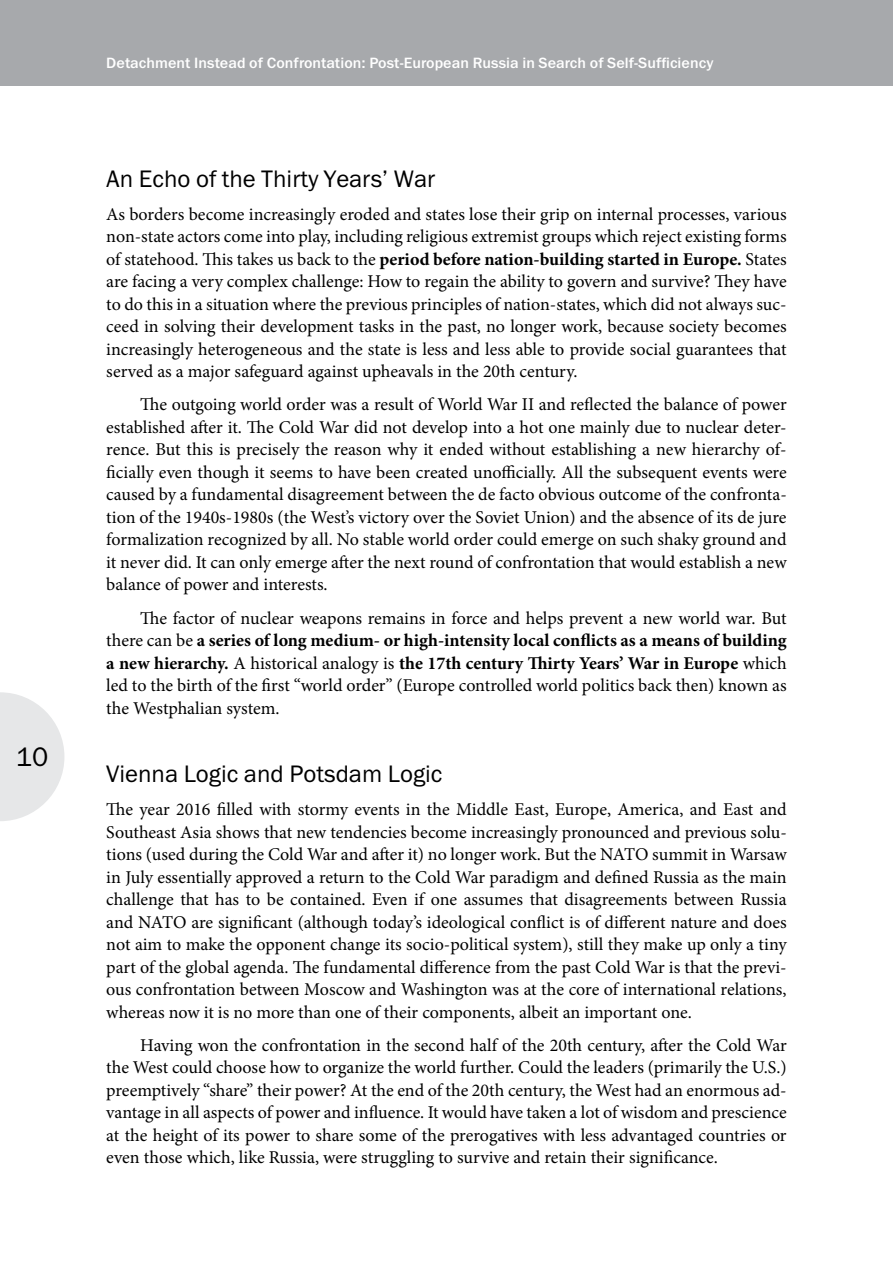
<style>
.page{position:relative;width:893px;height:1263px;background:#fff}
.page>*{position:absolute;margin:0;border:0;box-sizing:border-box;transform-origin:0 0}
.t1{font:27px "Franklin Gothic Book ITC";color:#000}
.t2{font:24px "Franklin Gothic Book ITC";color:#000}
.t3{font:18px/22.5px "Minion Pro";letter-spacing:-.005em;color:#000;text-align:justify}
.t4{font:15px "Franklin Gothic Medium ITC";letter-spacing:.005em;color:#fff}
.s1{font-weight:700}
</style>
<div class="page">
<div style="left:0;top:0;width:893px;height:85px;background:#a7a9ac"></div>
<svg style="left:0;top:692px;width:64px;height:129px"></svg>
<h1 class="t1" style="left:16px;top:739px;width:34px">10</h1>
<p class="t4" style="left:106px;top:54px;width:609px">Detachment Instead of Confrontation: Post-European Russia in Search of Self-Sufficiency</p>
<h2 class="t2" style="left:106px;top:163px;width:331px">An Echo of the Thirty Years’ War</h2>
<p class="t3" style="left:106px;top:203px;width:682px">As borders become increasingly eroded and states lose their grip on internal processes, various non-state actors come into play, including religious extremist groups which reject existing forms of statehood. This takes us back to the <span class="s1">period before nation-building started in Europe.</span> States are facing a very complex challenge: How to regain the ability to govern and survive? They have to do this in a situation where the previous principles of nation-states, which did not always suc&shy;ceed in solving their development tasks in the past, no longer work, because society becomes increasingly heterogeneous and the state is less and less able to provide social guarantees that served as a major safeguard against upheavals in the 20th century.</p>
<p class="t3" style="left:106px;top:393px;width:682px;text-indent:34px">The outgoing world order was a result of World War II and reflected the balance of power established after it. The Cold War did not develop into a hot one mainly due to nuclear deter&shy;rence. But this is precisely the reason why it ended without establishing a new hierarchy of&shy;ficially even though it seems to have been created unofficially. All the subsequent events were caused by a fundamental disagreement between the de facto obvious outcome of the confronta&shy;tion of the 1940s-1980s (the West’s victory over the Soviet Union) and the absence of its de jure formalization recognized by all. No stable world order could emerge on such shaky ground and it never did. It can only emerge after the next round of confrontation that would establish a new balance of power and interests.</p>
<p class="t3" style="left:106px;top:607px;width:682px;text-indent:34px">The factor of nuclear weapons remains in force and helps prevent a new world war. But there can be <span class="s1">a series of long medium- or high-intensity local conflicts as a means of building a new hierarchy.</span> A historical analogy is <span class="s1">the 17th century Thirty Years’ War in Europe</span> which led to the birth of the first “world order” (Europe controlled world politics back then) known as the Westphalian system.</p>
<h2 class="t2" style="left:106px;top:758px;width:338px">Vienna Logic and Potsdam Logic</h2>
<p class="t3" style="left:106px;top:798px;width:682px">The year 2016 filled with stormy events in the Middle East, Europe, America, and East and Southeast Asia shows that new tendencies become increasingly pronounced and previous solu&shy;tions (used during the Cold War and after it) no longer work. But the NATO summit in Warsaw in July essentially approved a return to the Cold War paradigm and defined Russia as the main challenge that has to be contained. Even if one assumes that disagreements between Russia and NATO are significant (although today’s ideological conflict is of different nature and does not aim to make the opponent change its socio-political system), still they make up only a tiny part of the global agenda. The fundamental difference from the past Cold War is that the previ&shy;ous confrontation between Moscow and Washington was at the core of international relations, whereas now it is no more than one of their components, albeit an important one.</p>
<p class="t3" style="left:106px;top:1034px;width:682px;text-indent:34px">Having won the confrontation in the second half of the 20th century, after the Cold War the West could choose how to organize the world further. Could the leaders (primarily the U.S.) preemptively “share” their power? At the end of the 20th century, the West had an enormous ad&shy;vantage in all aspects of power and influence. It would have taken a lot of wisdom and prescience at the height of its power to share some of the prerogatives with less advantaged countries or even those which, like Russia, were struggling to survive and retain their significance.</p>
</div>
